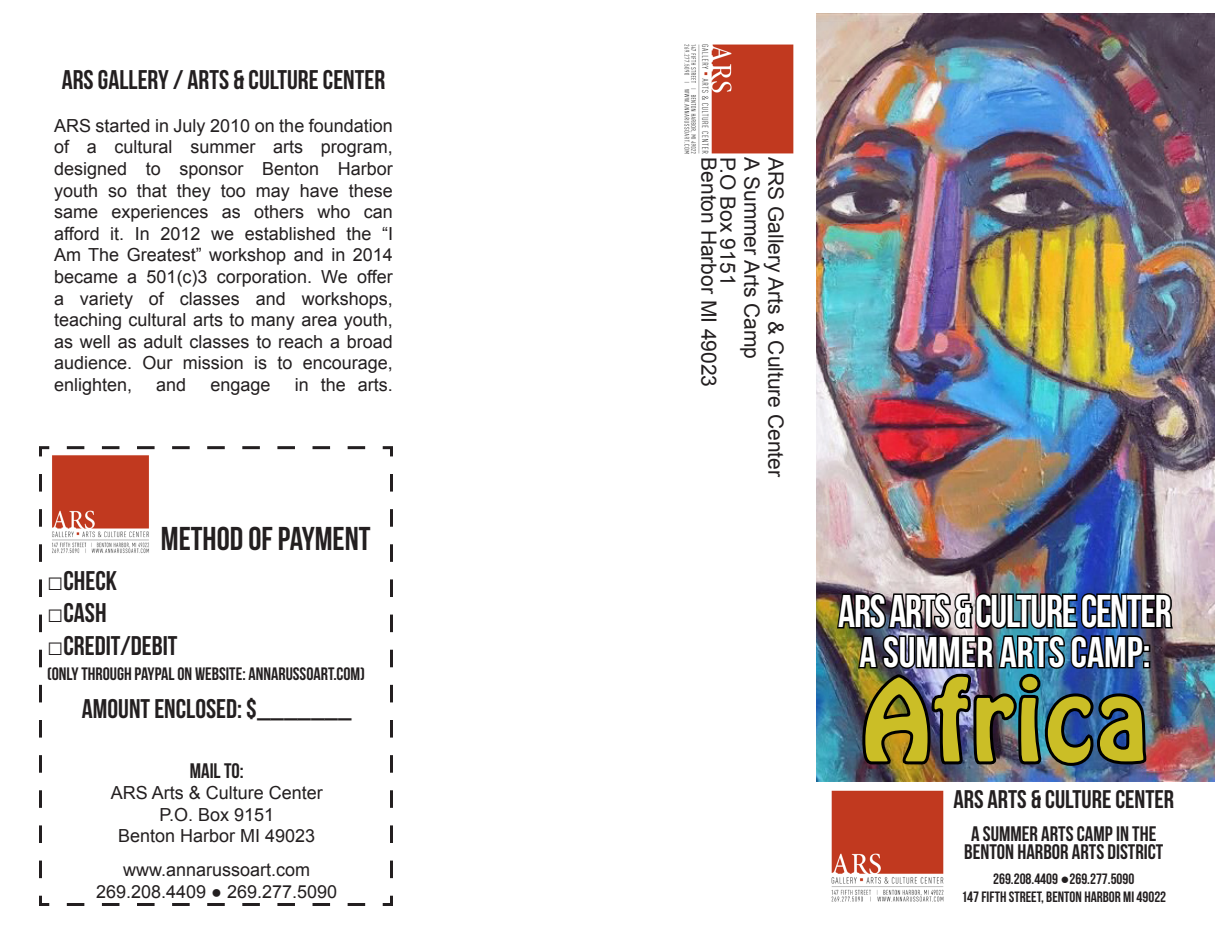
<style>
.page{position:relative;width:1215px;height:945px;background:#fff}
.page>*{position:absolute;margin:0;border:0;box-sizing:border-box;transform-origin:0 0}
.t1{font:99.15px "Hobo Std";letter-spacing:.03em;color:#cbbe26}
.t2{font:45.75px "Bebas Neue";letter-spacing:-.03em;color:#fff;scale:.92 1}
.t3{font:42.9px "Bebas Neue";color:#fff}
.t4{font:33px "Bebas Neue";color:#231f20}
.t5{font:27px "Bebas Neue";color:#231f20}
.t6{font:25.5px "Bebas Neue";color:#231f20}
.t7{font:21px "Arial";color:#231f20}
.t8{font:21px "Bebas Neue";color:#231f20}
.t9{font:18px/21.6px "Arial";color:#231f20;text-align:justify}
.t10{font:18px "Bebas Neue";color:#231f20}
.t11{font:15px "Bebas Neue";color:#231f20}
.s1{font-family:"Arial"}
</style>
<div class="page">
<img style="left:817px;top:14px;width:398px;height:767px">
<img style="left:831px;top:790px;width:113px;height:112px">
<img style="left:835px;top:592px;width:340px;height:177px">
<svg style="left:39px;top:446px;width:354px;height:460px"></svg>
<img style="left:48px;top:454px;width:104px;height:100px">
<img style="left:684px;top:44px;width:110px;height:110px">
<p class="t5" style="left:62px;top:64px;width:325px">ARS GALLERY / ARTS &amp; CULTURE CENTER</p>
<p class="t9" style="left:54px;top:115px;width:341px">ARS started in July 2010 on the foundation of a cultural summer arts program, designed to sponsor Benton Harbor youth so that they too may have these same experiences as others who can afford it. In 2012 we established the “I Am The Greatest” workshop and in 2014 became a 501(c)3 corporation. We offer a variety of classes and workshops, teaching cultural arts to many area youth, as well as adult classes to reach a broad audience. Our mission is to encourage, enlighten,</p>
<p class="t9" style="left:156px;top:374px;width:32px">and</p>
<p class="t9" style="left:210px;top:374px;width:62px">engage</p>
<p class="t9" style="left:295px;top:374px;width:100px">in the arts.</p>
<p class="t4" style="left:161px;top:520px;width:211px">METHOD OF PAYMENT</p>
<p class="t5" style="left:47px;top:566px;width:71px"><span class="s1">□</span>CHECK</p>
<p class="t5" style="left:47px;top:598px;width:61px"><span class="s1">□</span>CASH</p>
<p class="t5" style="left:47px;top:630px;width:132px"><span class="s1">□</span>CREDIT/DEBIT</p>
<p class="t10" style="left:47px;top:664px;width:319px">(ONLY THROUGH PAYPAL ON WEBSITE: ANNARUSSOART.COM)</p>
<p class="t5" style="left:82px;top:694px;width:271px">AMOUNT ENCLOSED: $_______</p>
<p class="t8" style="left:190px;top:759px;width:55px">MAIL TO:</p>
<p class="t9" style="left:111px;top:782px;width:214px">ARS Arts &amp; Culture Center</p>
<p class="t9" style="left:159px;top:804px;width:116px">P.O. Box 9151</p>
<p class="t9" style="left:118px;top:825px;width:199px">Benton Harbor MI 49023</p>
<p class="t9" style="left:123px;top:859px;width:189px">www.annarussoart.com</p>
<p class="t9" style="left:96px;top:881px;width:243px">269.208.4409 ● 269.277.5090</p>
<p class="t7" style="left:722px;top:157px;width:231px;rotate:90deg">Benton Harbor MI 49023</p>
<p class="t7" style="left:742px;top:157px;width:130px;rotate:90deg">P.O Box 9151</p>
<p class="t7" style="left:766px;top:157px;width:203px;rotate:90deg">A Summer Arts Camp</p>
<p class="t7" style="left:790px;top:157px;width:322px;rotate:90deg">ARS Gallery Arts &amp; Culture Center</p>
<p class="t2" style="left:838px;top:586px;width:364px">ARS ARTS &amp; CULTURE CENTER</p>
<p class="t3" style="left:859px;top:629px;width:293px">A SUMMER ARTS CAMP:</p>
<p class="t1" style="left:862px;top:652px;width:287px">Africa</p>
<p class="t6" style="left:953px;top:786px;width:222px">ARS ARTS &amp; CULTURE CENTER</p>
<p class="t8" style="left:971px;top:822px;width:187px">A SUMMER ARTS CAMP IN THE</p>
<p class="t8" style="left:964px;top:840px;width:201px">BENTON HARBOR ARTS DISTRICT</p>
<p class="t11" style="left:993px;top:871px;width:143px">269.208.4409 <span class="s1">●</span>269.277.5090</p>
<p class="t11" style="left:961px;top:889px;width:206px">147 FIFTH STREET, BENTON HARBOR MI 49022</p>
</div>
